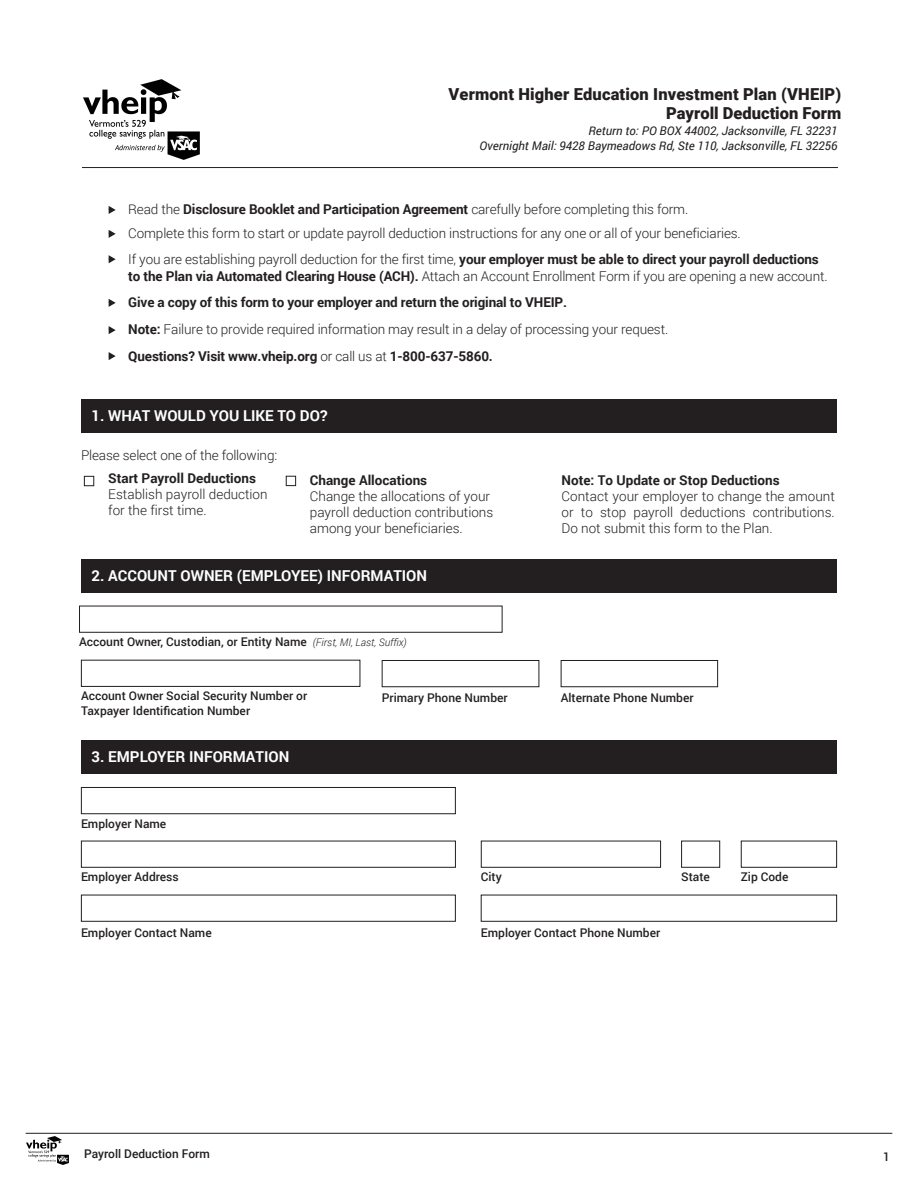
<style>
.page{position:relative;width:918px;height:1188px;background:#fff}
.page>*{position:absolute;margin:0;border:0;box-sizing:border-box;transform-origin:0 0}
.t1{font:900 16.5px/19.4px "Roboto";letter-spacing:.01em;color:#231f20;text-align:right}
.t2{font:700 15px "Roboto";color:#fff}
.t3{font:300 13.5px/16.2px "Roboto";letter-spacing:-.01em;color:#231f20}
.t4{font:700 13.5px "Roboto";letter-spacing:-.01em;color:#231f20}
.t5{font:700 13.5px "Roboto";letter-spacing:-.01em;color:#231f20}
.t6{font:500 12px/14.4px "Roboto";color:#231f20}
.t7{font:italic 12px/15px "Roboto";color:#231f20;text-align:right}
.s1{font-style:inherit}
.s2{font-weight:700}
.s3{font-weight:300}
.s4{font-weight:300;font-style:italic;font-size:10.5px}
</style>
<div class="page">
<div style="left:81px;top:399px;width:756px;height:34px;background:#231f20"></div>
<div style="left:84px;top:476px;width:10px;height:10px;border:1px solid #231f20"></div>
<div style="left:286px;top:476px;width:10px;height:10px;border:1px solid #231f20"></div>
<svg style="left:109px;top:206px;width:7px;height:8px"></svg>
<svg style="left:109px;top:230px;width:7px;height:8px"></svg>
<svg style="left:109px;top:326px;width:7px;height:8px"></svg>
<svg style="left:109px;top:299px;width:7px;height:8px"></svg>
<svg style="left:109px;top:352px;width:7px;height:8px"></svg>
<svg style="left:109px;top:255px;width:7px;height:8px"></svg>
<div style="left:79px;top:606px;width:423px;height:27px;border:1px solid #231f20"></div>
<div style="left:81px;top:660px;width:279px;height:27px;border:1px solid #231f20"></div>
<div style="left:382px;top:660px;width:157px;height:27px;border:1px solid #231f20"></div>
<div style="left:561px;top:660px;width:157px;height:27px;border:1px solid #231f20"></div>
<div style="left:81px;top:559px;width:756px;height:34px;background:#231f20"></div>
<div style="left:81px;top:741px;width:756px;height:33px;background:#231f20"></div>
<div style="left:81px;top:787px;width:375px;height:27px;border:1px solid #231f20"></div>
<div style="left:81px;top:895px;width:375px;height:27px;border:1px solid #231f20"></div>
<div style="left:481px;top:895px;width:356px;height:27px;border:1px solid #231f20"></div>
<div style="left:81px;top:841px;width:375px;height:27px;border:1px solid #231f20"></div>
<div style="left:481px;top:841px;width:180px;height:27px;border:1px solid #231f20"></div>
<div style="left:681px;top:841px;width:39px;height:27px;border:1px solid #231f20"></div>
<div style="left:741px;top:841px;width:96px;height:27px;border:1px solid #231f20"></div>
<hr style="left:82px;top:167px;width:756px;height:1px;background:#231f20">
<img style="left:84px;top:80px;width:116px;height:79px">
<hr style="left:26px;top:1133px;width:866px;height:1px;background:#231f20">
<img style="left:27px;top:1136px;width:41px;height:29px">
<p class="t1" style="left:449px;top:83px;width:394px">Vermont Higher Education Investment Plan (VHEIP)<br>Payroll Deduction Form</p>
<p class="t7" style="left:480px;top:123px;width:360px">Return to: PO BOX 440<span class="s1">02</span>, Jacksonville, FL 32231<br>Overnight Mail: 9428 Baymeadows Rd, Ste 110, Jacksonville, FL 32256</p>
<p class="t3" style="left:108px;top:201px;width:582px">• Read the <span class="s2">Disclosure Booklet and Participation Agreement</span> carefully before completing this form.</p>
<p class="t3" style="left:108px;top:224px;width:634px">• Complete this form to start or update payroll deduction instructions for any one or all of your beneficiaries.</p>
<p class="t3" style="left:128px;top:251px;width:701px;text-indent:-20px">• If you are establishing payroll deduction for the first time, <span class="s2">your employer must be able to direct your payroll</span> <span class="s2">deductions </span><span class="s2">to the Plan via Automated Clearing House (ACH).</span> Attach an Account Enrollment Form if you are opening a new account.</p>
<p class="t4" style="left:108px;top:293px;width:461px"><span class="s3">•</span> Give a copy of this form to your employer and return the original to <span class="s1">VHEIP</span>.</p>
<p class="t3" style="left:108px;top:321px;width:562px">• <span class="s2">Note:</span> Failure to provide required information may result in a delay of processing your request.</p>
<p class="t5" style="left:108px;top:347px;width:386px"><span class="s3">•</span> Questions? Visit www.vheip.org <span class="s3">or call us at</span> 1-800-637-5860.</p>
<p class="t2" style="left:92px;top:405px;width:237px">1. WHAT WOULD YOU LIKE TO DO?</p>
<p class="t3" style="left:81px;top:443px;width:198px;line-height:23px;text-align:center">Please select one of the following:<br><span class="s2">Start Payroll</span> <span class="s2">Deductions</span></p>
<p class="t3" style="left:108px;top:486px;width:161px">Establish payroll deduction for the first time.</p>
<p class="t4" style="left:310px;top:470px;width:119px">Change Allocations</p>
<p class="t3" style="left:310px;top:488px;width:185px">Change the allocations of your payroll deduction contributions among your beneficiaries.</p>
<p class="t2" style="left:92px;top:565px;width:337px">2. ACCOUNT OWNER (EMPLOYEE) INFORMATION</p>
<p class="t6" style="left:79px;top:634px;width:329px">Account Owner, Custodian, or Entity Name <span class="s4">(First, MI, Last, Suffix)</span></p>
<p class="t3" style="left:562px;top:472px;width:275px"><span class="s2">Note: To Update or Stop</span> <span class="s2">Deductions<br></span>Contact your employer to change the amount or to stop payroll deductions contributions.<br>Do not submit this form to the Plan.</p>
<p class="t6" style="left:81px;top:688px;width:228px">Account Owner Social Security Number or<br>Taxpayer Identification Number</p>
<p class="t6" style="left:382px;top:690px;width:127px">Primary Phone Number</p>
<p class="t6" style="left:561px;top:690px;width:134px">Alternate Phone Number</p>
<p class="t2" style="left:92px;top:746px;width:199px">3. EMPLOYER INFORMATION</p>
<p class="t6" style="left:81px;top:816px;width:87px">Employer Name</p>
<p class="t6" style="left:81px;top:869px;width:99px">Employer Address</p>
<p class="t6" style="left:481px;top:869px;width:22px">City</p>
<p class="t6" style="left:681px;top:869px;width:30px">State</p>
<p class="t6" style="left:741px;top:869px;width:49px">Zip Code</p>
<p class="t6" style="left:81px;top:925px;width:132px">Employer Contact Name</p>
<p class="t6" style="left:481px;top:925px;width:181px">Employer Contact Phone Number</p>
<p class="t6" style="left:84px;top:1146px;width:127px">Payroll Deduction Form</p>
<p class="t6" style="left:883px;top:1149px;width:8px">1</p>
</div>
